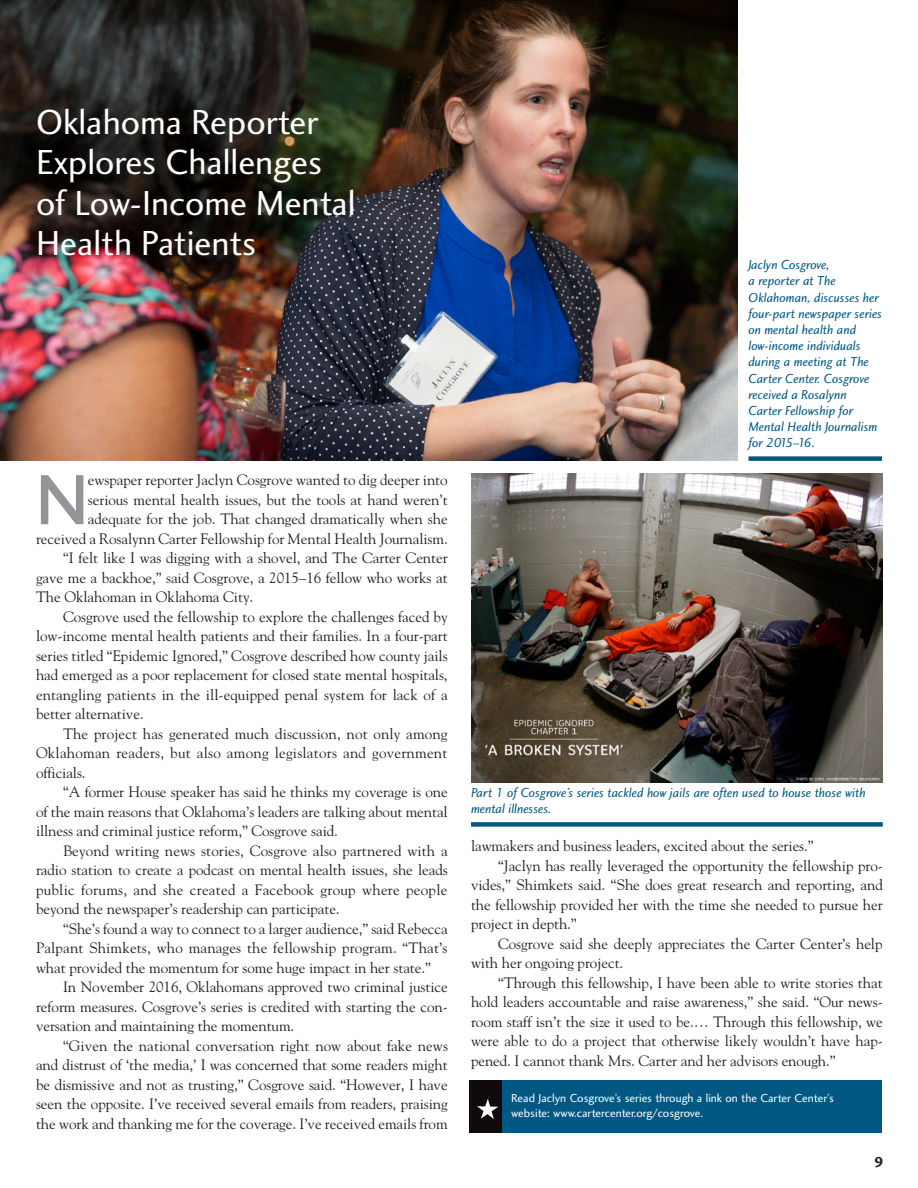
<style>
.page{position:relative;width:918px;height:1188px;background:#fff}
.page>*{position:absolute;margin:0;border:0;box-sizing:border-box;transform-origin:0 0}
.New_Body{font:73.5px "Charlotte Sans Medium Plain";color:#939598}
.New_Head{font:36px/40.5px "Charlotte Sans Book Plain";color:#fff}
.New_Body-2{font:15px/19.5px "Goudy";letter-spacing:-.005em;color:#231f20;text-align:justify}
.t1{font:15px "Charlotte Sans Bold Plain";color:#231f20}
.New_Caption_with_Rul{font:13.5px/16.2px "Charlotte Sans Book Italic Plain";color:#005883}
.Blue_Box_Copy{font:12px/15px "Charlotte Sans Book Plain";color:#fff}
</style>
<div class="page">
<div style="left:470px;top:1081px;width:33px;height:52px;background:#110a0c"></div>
<div style="left:502px;top:1081px;width:379px;height:52px;background:#005883"></div>
<svg style="left:477px;top:1097px;width:21px;height:22px"></svg>
<div style="left:748px;top:456px;width:134px;height:5px;background:#005883"></div>
<img style="left:0;top:0;width:737px;height:460px">
<img style="left:471px;top:473px;width:412px;height:309px">
<div style="left:471px;top:822px;width:412px;height:5px;background:#005883"></div>
<p class="New_Head" style="left:36px;top:101px;width:321px">Oklahoma Reporter<br>Explores Challenges of Low-Income Mental<br>Health Patients</p>
<p class="New_Body-2" style="left:36px;top:470px;width:413px;text-align:right">ewspaper reporter Jaclyn Cosgrove wanted to dig deeper into<br>serious mental health issues, but the tools at hand weren’t adequate for the job. That changed dramatically when she received a Rosalynn Carter Fellowship for Mental Health Journalism.</p>
<p class="New_Body-2" style="left:36px;top:548px;width:413px;text-indent:27px">“I felt like I was digging with a shovel, and The Carter Center gave me a backhoe,” said Cosgrove, a 2015–16 fellow who works at The Oklahoman in Oklahoma City.</p>
<p class="New_Body-2" style="left:36px;top:606px;width:413px;text-indent:27px">Cosgrove used the fellowship to explore the challenges faced by low-income mental health patients and their families. In a four-part series titled “Epidemic Ignored,” Cosgrove described how county jails had emerged as a poor replacement for closed state mental hospitals, entangling patients in the ill-equipped penal system for lack of a better alternative.</p>
<p class="New_Body-2" style="left:36px;top:723px;width:413px;text-indent:27px">The project has generated much discussion, not only among Oklahoman readers, but also among legislators and government officials.</p>
<p class="New_Body-2" style="left:36px;top:782px;width:413px;text-indent:27px">“A former House speaker has said he thinks my coverage is one of the main reasons that Oklahoma’s leaders are talking about mental illness and criminal justice reform,” Cosgrove said.</p>
<p class="New_Body-2" style="left:36px;top:840px;width:413px;text-indent:27px">Beyond writing news stories, Cosgrove also partnered with a radio station to create a podcast on mental health issues, she leads public forums, and she created a Facebook group where people beyond the newspaper’s readership can participate.</p>
<p class="New_Body-2" style="left:36px;top:918px;width:413px;text-indent:27px">“She’s found a way to connect to a larger audience,” said Rebecca Palpant Shimkets, who manages the fellowship program. “That’s what provided the momentum for some huge impact in her state.”</p>
<p class="New_Body-2" style="left:36px;top:977px;width:413px;text-indent:27px">In November 2016, Oklahomans approved two criminal justice reform measures. Cosgrove’s series is credited with starting the con&shy;versation and maintaining the momentum.</p>
<p class="New_Body-2" style="left:36px;top:1035px;width:414px;text-indent:27px">“Given the national conversation right now about fake news and distrust of ‘the media,’ I was concerned that some readers might be dismissive and not as trusting,” Cosgrove said. “However, I have seen the opposite. I’ve received several emails from readers, praising the work and thanking me for the coverage. I’ve received emails from</p>
<p class="New_Body" style="left:36px;top:456px;width:54px">N</p>
<p class="New_Caption_with_Rul" style="left:748px;top:256px;width:135px">Jaclyn Cosgrove,<br>a reporter at The<br>Oklahoman, discusses her four-part newspaper series on mental health and low-income individuals during a meeting at The<br>Carter Center. Cosgrove received a Rosalynn<br>Carter Fellowship for<br>Mental Health Journalism for 2015–16.</p>
<p class="New_Caption_with_Rul" style="left:471px;top:784px;width:396px">Part 1 of Cosgrove’s series tackled how jails are often used to house those with mental illnesses.</p>
<p class="New_Body-2" style="left:471px;top:836px;width:344px">lawmakers and business leaders, excited about the series.”</p>
<p class="New_Body-2" style="left:471px;top:855px;width:413px;text-indent:27px">“Jaclyn has really leveraged the opportunity the fellowship pro&shy;vides,” Shimkets said. “She does great research and reporting, and the fellowship provided her with the time she needed to pursue her project in depth.”</p>
<p class="New_Body-2" style="left:471px;top:933px;width:413px;text-indent:27px">Cosgrove said she deeply appreciates the Carter Center’s help with her ongoing project.</p>
<p class="New_Body-2" style="left:471px;top:972px;width:413px;text-indent:27px">“Through this fellowship, I have been able to write stories that hold leaders accountable and raise awareness,” she said. “Our news&shy;room staff isn’t the size it used to be.… Through this fellowship, we were able to do a project that otherwise likely wouldn’t have hap&shy;pened. I cannot thank Mrs. Carter and her advisors enough.”</p>
<p class="Blue_Box_Copy" style="left:511px;top:1090px;width:324px">Read Jaclyn Cosgrove’s series through a link on the Carter Center’s website: www.cartercenter.org/cosgrove.</p>
<p class="t1" style="left:874px;top:1153px;width:11px">9</p>
</div>
